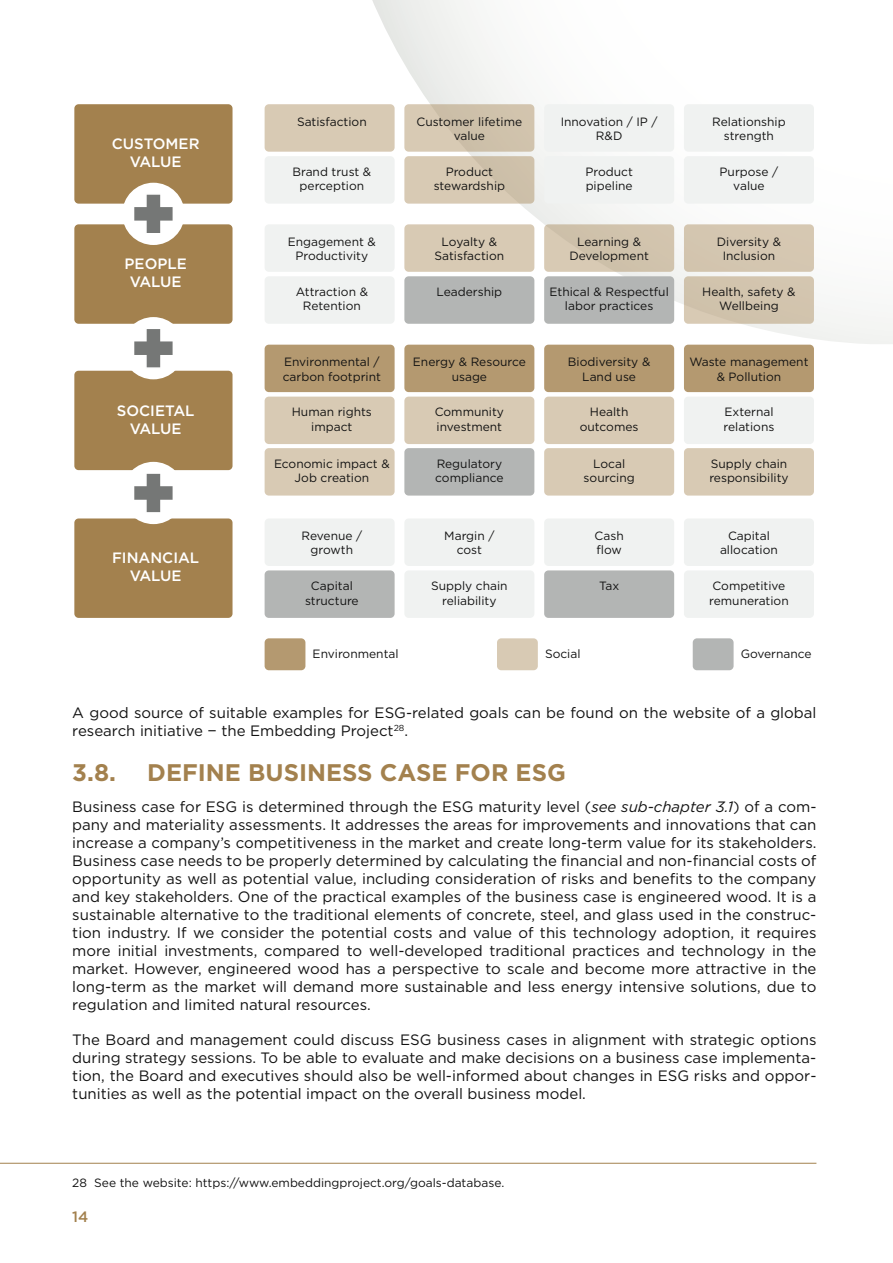
<style>
.page{position:relative;width:893px;height:1263px;background:#fff}
.page>*{position:absolute;margin:0;border:0;box-sizing:border-box;transform-origin:0 0}
.t1{font:700 24px "Gotham";color:#a3814e}
.t2{font:15px/18px "Gotham";color:#121212;text-align:justify}
.t3{font:500 15px/18px "Gotham";color:#fff;text-align:center}
.t4{font:500 15px "Gotham";color:#a3814e}
.t5{font:12px/14.4px "Gotham";color:#121212;text-align:center}
.s1{font-style:italic}
</style>
<div class="page">
<svg style="left:372px;top:0;width:521px;height:344px"></svg>
<div style="left:74px;top:104px;width:159px;height:100px;background:#a3814e;border-radius:4px"></div>
<div style="left:74px;top:224px;width:159px;height:100px;background:#a3814e;border-radius:4px"></div>
<div style="left:122px;top:183px;width:63px;height:62px;background:#fff;border-radius:50%"></div>
<div style="left:265px;top:104px;width:130px;height:48px;background:#d8cab4;border-radius:4px"></div>
<div style="left:404px;top:104px;width:130px;height:48px;background:#d0c3ac;border-radius:4px"></div>
<div style="left:544px;top:104px;width:130px;height:48px;background:#f0f2f1;border-radius:4px"></div>
<div style="left:684px;top:104px;width:130px;height:48px;background:#f0f2f1;border-radius:4px"></div>
<svg style="left:134px;top:194px;width:39px;height:39px"></svg>
<div style="left:74px;top:371px;width:159px;height:99px;background:#a3814e;border-radius:4px"></div>
<div style="left:122px;top:317px;width:63px;height:62px;background:#fff;border-radius:50%"></div>
<svg style="left:134px;top:329px;width:39px;height:39px"></svg>
<div style="left:265px;top:156px;width:130px;height:48px;background:#f0f2f1;border-radius:4px"></div>
<div style="left:404px;top:156px;width:130px;height:48px;background:#d8cab4;border-radius:4px"></div>
<div style="left:544px;top:156px;width:130px;height:48px;background:#f0f2f1;border-radius:4px"></div>
<div style="left:684px;top:156px;width:130px;height:48px;background:#f0f2f1;border-radius:4px"></div>
<div style="left:265px;top:224px;width:130px;height:48px;background:#f0f2f1;border-radius:4px"></div>
<div style="left:404px;top:224px;width:130px;height:48px;background:#d8cab4;border-radius:4px"></div>
<div style="left:544px;top:224px;width:130px;height:48px;background:#d0c3ac;border-radius:4px"></div>
<div style="left:684px;top:224px;width:130px;height:48px;background:#d4c6b1;border-radius:4px"></div>
<div style="left:265px;top:276px;width:130px;height:48px;background:#f0f2f1;border-radius:4px"></div>
<div style="left:404px;top:276px;width:130px;height:48px;background:#b3b5b4;border-radius:4px"></div>
<div style="left:544px;top:276px;width:130px;height:48px;background:#b3b5b4;border-radius:4px"></div>
<div style="left:684px;top:276px;width:130px;height:48px;background:#d2c4ad;border-radius:4px"></div>
<div style="left:74px;top:518px;width:159px;height:100px;background:#a3814e;border-radius:4px"></div>
<div style="left:122px;top:462px;width:63px;height:62px;background:#fff;border-radius:50%"></div>
<svg style="left:134px;top:473px;width:39px;height:40px"></svg>
<div style="left:265px;top:518px;width:130px;height:48px;background:#f0f2f1;border-radius:4px"></div>
<div style="left:404px;top:518px;width:130px;height:48px;background:#f0f2f1;border-radius:4px"></div>
<div style="left:544px;top:518px;width:130px;height:48px;background:#f0f2f1;border-radius:4px"></div>
<div style="left:684px;top:518px;width:130px;height:48px;background:#f0f2f1;border-radius:4px"></div>
<div style="left:265px;top:570px;width:130px;height:48px;background:#b3b5b4;border-radius:4px"></div>
<div style="left:265px;top:638px;width:40px;height:32px;background:#b49970;border-radius:4px"></div>
<div style="left:497px;top:638px;width:41px;height:32px;background:#d8cab4;border-radius:4px"></div>
<div style="left:693px;top:638px;width:41px;height:32px;background:#b3b5b4;border-radius:4px"></div>
<div style="left:404px;top:570px;width:130px;height:48px;background:#f0f2f1;border-radius:4px"></div>
<div style="left:544px;top:570px;width:130px;height:48px;background:#b3b5b4;border-radius:4px"></div>
<div style="left:684px;top:570px;width:130px;height:48px;background:#f0f2f1;border-radius:4px"></div>
<div style="left:265px;top:345px;width:130px;height:47px;background:#b49970;border-radius:4px"></div>
<div style="left:404px;top:345px;width:130px;height:47px;background:#b49970;border-radius:4px"></div>
<div style="left:544px;top:345px;width:130px;height:47px;background:#b49970;border-radius:4px"></div>
<div style="left:684px;top:345px;width:130px;height:47px;background:#b49970;border-radius:4px"></div>
<div style="left:265px;top:397px;width:130px;height:47px;background:#d8cab4;border-radius:4px"></div>
<div style="left:404px;top:397px;width:130px;height:47px;background:#d8cab4;border-radius:4px"></div>
<div style="left:544px;top:397px;width:130px;height:47px;background:#d8cab4;border-radius:4px"></div>
<div style="left:684px;top:397px;width:130px;height:47px;background:#f0f2f1;border-radius:4px"></div>
<div style="left:265px;top:448px;width:130px;height:48px;background:#d8cab4;border-radius:4px"></div>
<div style="left:404px;top:448px;width:130px;height:48px;background:#b3b5b4;border-radius:4px"></div>
<div style="left:544px;top:448px;width:130px;height:48px;background:#d8cab4;border-radius:4px"></div>
<div style="left:684px;top:448px;width:130px;height:48px;background:#d8cab4;border-radius:4px"></div>
<hr style="left:0;top:1163px;width:816px;height:1px;background:#a3814e">
<p class="t3" style="left:112px;top:135px;width:89px">CUSTOMER<br>VALUE</p>
<p class="t3" style="left:125px;top:255px;width:64px">PEOPLE<br>VALUE</p>
<p class="t3" style="left:117px;top:401px;width:79px">SOCIETAL<br>VALUE</p>
<p class="t3" style="left:112px;top:549px;width:89px">FINANCIAL<br>VALUE</p>
<p class="t5" style="left:297px;top:114px;width:71px">Satisfaction</p>
<p class="t5" style="left:416px;top:114px;width:107px">Customer lifetime value</p>
<p class="t5" style="left:561px;top:114px;width:98px">Innovation / IP /<br>R&amp;D</p>
<p class="t5" style="left:712px;top:114px;width:75px">Relationship strength</p>
<p class="t5" style="left:292px;top:164px;width:80px">Brand trust &amp; perception</p>
<p class="t5" style="left:434px;top:164px;width:73px">Product stewardship</p>
<p class="t5" style="left:585px;top:164px;width:49px;text-align:left">Product pipeline</p>
<p class="t5" style="left:720px;top:164px;width:60px">Purpose / value</p>
<p class="t5" style="left:288px;top:234px;width:90px">Engagement &amp;<br>Productivity</p>
<p class="t5" style="left:434px;top:234px;width:71px">Loyalty &amp;<br>Satisfaction</p>
<p class="t5" style="left:569px;top:234px;width:81px">Learning &amp;<br>Development</p>
<p class="t5" style="left:717px;top:234px;width:66px">Diversity &amp;<br>Inclusion</p>
<p class="t5" style="left:296px;top:284px;width:74px">Attraction &amp;<br>Retention</p>
<p class="t5" style="left:436px;top:284px;width:67px">Leadership</p>
<p class="t5" style="left:549px;top:284px;width:121px">Ethical &amp; Respectful labor practices</p>
<p class="t5" style="left:702px;top:284px;width:95px">Health, safety &amp;<br>Wellbeing</p>
<p class="t5" style="left:283px;top:354px;width:100px;text-align:left">Environmental / carbon footprint</p>
<p class="t5" style="left:413px;top:354px;width:114px">Energy &amp; Resource usage</p>
<p class="t5" style="left:568px;top:354px;width:84px">Biodiversity &amp;<br>Land use</p>
<p class="t5" style="left:689px;top:354px;width:121px">Waste management &amp; Pollution</p>
<p class="t5" style="left:292px;top:405px;width:82px">Human rights impact</p>
<p class="t5" style="left:435px;top:405px;width:71px;text-align:left">Community investment</p>
<p class="t5" style="left:580px;top:405px;width:60px">Health outcomes</p>
<p class="t5" style="left:723px;top:405px;width:52px;text-align:left">External relations</p>
<p class="t5" style="left:274px;top:456px;width:117px">Economic impact &amp;<br>Job creation</p>
<p class="t5" style="left:435px;top:456px;width:70px;text-align:left">Regulatory compliance</p>
<p class="t5" style="left:584px;top:456px;width:53px">Local sourcing</p>
<p class="t5" style="left:709px;top:456px;width:81px;text-align:left">Supply chain responsibility</p>
<p class="t5" style="left:301px;top:528px;width:62px">Revenue / growth</p>
<p class="t5" style="left:444px;top:528px;width:52px">Margin / cost</p>
<p class="t5" style="left:595px;top:528px;width:31px;text-align:left">Cash flow</p>
<p class="t5" style="left:720px;top:528px;width:59px">Capital allocation</p>
<p class="t5" style="left:305px;top:578px;width:55px">Capital structure</p>
<p class="t5" style="left:431px;top:578px;width:78px">Supply chain reliability</p>
<p class="t5" style="left:599px;top:578px;width:22px">Tax</p>
<p class="t5" style="left:709px;top:578px;width:81px;text-align:left">Competitive remuneration</p>
<p class="t5" style="left:313px;top:647px;width:87px">Environmental</p>
<p class="t5" style="left:545px;top:647px;width:37px">Social</p>
<p class="t5" style="left:741px;top:647px;width:72px">Governance</p>
<p class="t2" style="left:72px;top:703px;width:746px">A good source of suitable examples for ESG-related goals can be found on the website of a global research initiative − the Embedding Project<sup>28</sup>.</p>
<h1 class="t1" style="left:72px;top:757px;width:45px">3.8.</h1>
<h1 class="t1" style="left:147px;top:757px;width:420px">DEFINE BUSINESS CASE FOR ESG</h1>
<p class="t2" style="left:72px;top:797px;width:746px">Business case for ESG is determined through the ESG maturity level (<span class="s1">see sub-chapter 3.1</span>) of a com&shy;pany and materiality assessments. It addresses the areas for improvements and innovations that can increase a company’s competitiveness in the market and create long-term value for its stakeholders.<br>Business case needs to be properly determined by calculating the financial and non-financial costs of opportunity as well as potential value, including consideration of risks and benefits to the company and key stakeholders. One of the practical examples of the business case is engineered wood. It is a sustainable alternative to the traditional elements of concrete, steel, and glass used in the construc&shy;tion industry. If we consider the potential costs and value of this technology adoption, it requires more initial investments, compared to well-developed traditional practices and technology in the market. However, engineered wood has a perspective to scale and become more attractive in the long-term as the market will demand more sustainable and less energy intensive solutions, due to regulation and limited natural resources.</p>
<p class="t2" style="left:72px;top:1030px;width:746px">The Board and management could discuss ESG business cases in alignment with strategic options during strategy sessions. To be able to evaluate and make decisions on a business case implementa&shy;tion, the Board and executives should also be well-informed about changes in ESG risks and oppor&shy;tunities as well as the potential impact on the overall business model.</p>
<p class="t5" style="left:72px;top:1175px;width:433px">28 See the website: https://www.embeddingproject.org/goals-database.</p>
<p class="t4" style="left:72px;top:1207px;width:18px">14</p>
</div>
